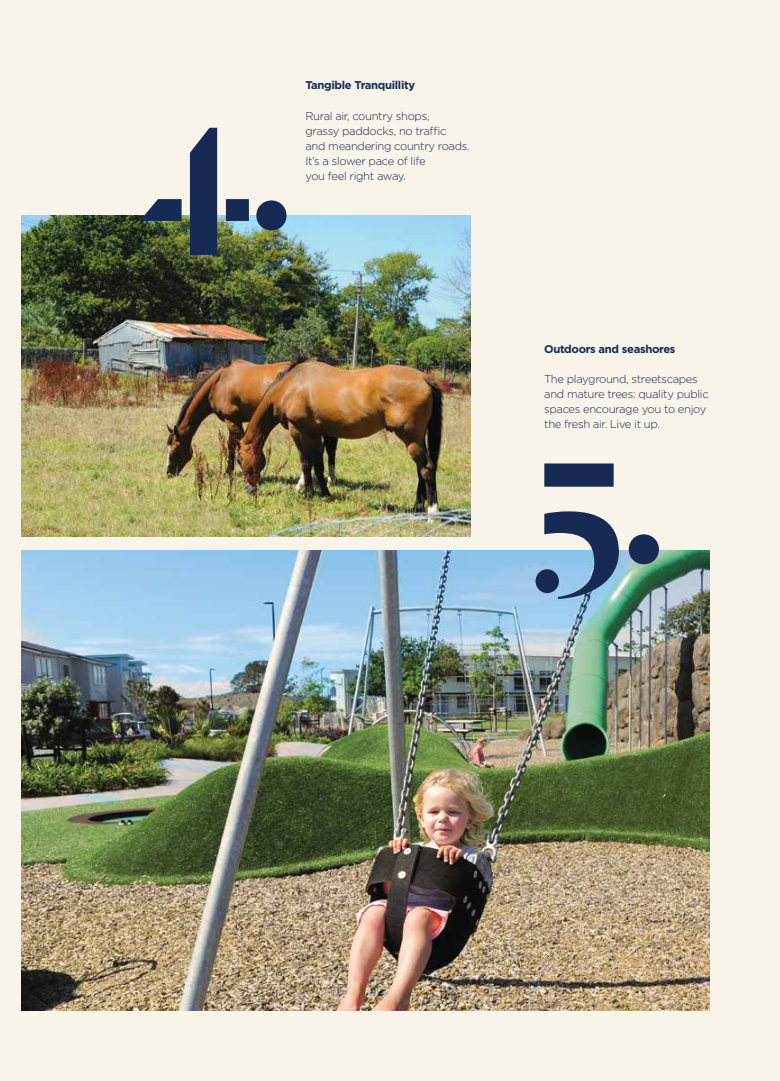
<style>
.page{position:relative;width:780px;height:1081px;background:#f8f4e9}
.page>*{position:absolute;margin:0;border:0;box-sizing:border-box;transform-origin:0 0}
.t1{font:500 225px "Dala Moa";color:#162a53}
.t2{font:300 11.25px/15px "Gotham";letter-spacing:-.03em;color:#162a53}
.t3{font:700 11.25px "Gotham";letter-spacing:-.03em;color:#162a53}
</style>
<div class="page">
<img style="left:21px;top:551px;width:688px;height:459px">
<img style="left:21px;top:215px;width:449px;height:321px">
<svg style="left:140px;top:128px;width:146px;height:127px"></svg>
<p class="t3" style="left:305px;top:78px;width:111px">Tangible Tranquillity</p>
<p class="t2" style="left:305px;top:108px;width:166px">Rural air, country shops,<br>grassy paddocks, no traffic and meandering country roads.<br>It’s a slower pace of life<br>you feel right away.</p>
<p class="t3" style="left:544px;top:341px;width:133px">Outdoors and seashores</p>
<p class="t2" style="left:544px;top:371px;width:166px">The playground, streetscapes and mature trees: quality public spaces encourage you to enjoy the fresh air. Live it up.</p>
<h1 class="t1" style="left:533px;top:350px;width:136px">5.</h1>
</div>
